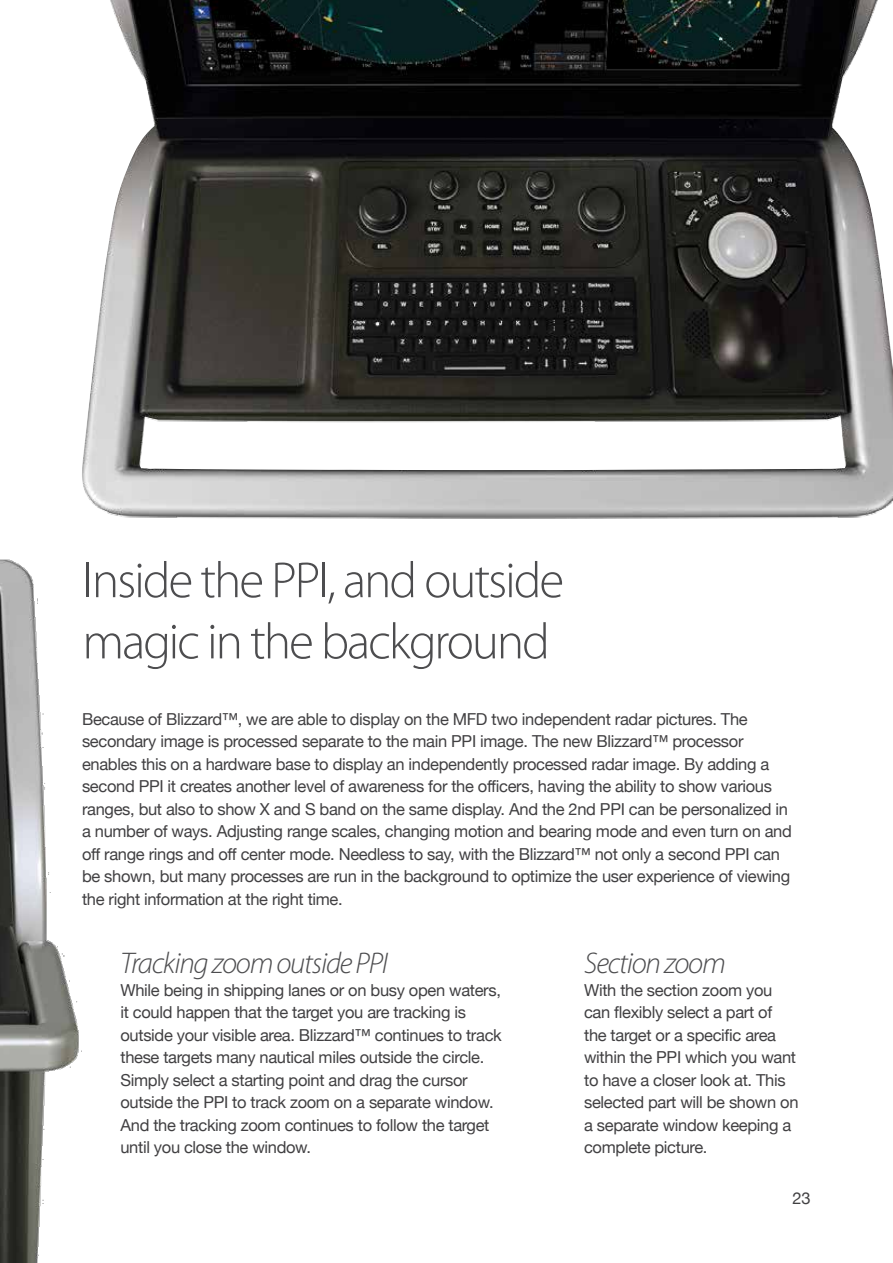
<style>
.page{position:relative;width:893px;height:1263px;background:#fff}
.page>*{position:absolute;margin:0;border:0;box-sizing:border-box;transform-origin:0 0}
.t1{font:300 51px/61.2px "Myriad Pro";letter-spacing:-.04em;color:#4d4d4f}
.t2{font:italic 300 30px "Myriad Pro";letter-spacing:-.04em;color:#4d4d4f}
.t3{font:16.5px/22.5px "Helvetica Neue";letter-spacing:-.02em;color:#414042}
</style>
<div class="page">
<img style="left:0;top:559px;width:82px;height:704px">
<img style="left:82px;top:0;width:811px;height:519px">
<h1 class="t1" style="left:82px;top:549px;width:483px">Inside the PPI, and outside magic in the background</h1>
<p class="t3" style="left:82px;top:709px;width:711px">Because of Blizzard™, we are able to display on the MFD two independent radar pictures. The secondary image is processed separate to the main PPI image. The new Blizzard™ processor enables this on a hardware base to display an independently processed radar image. By adding a second PPI it creates another level of awareness for the officers, having the ability to show various ranges, but also to show X and S band on the same display. And the 2nd PPI can be personalized in a number of ways. Adjusting range scales, changing motion and bearing mode and even turn on and off range rings and off center mode. Needless to say, with the Blizzard™ not only a second PPI can be shown, but many processes are run in the background to optimize the user experience of viewing the right information at the right time.</p>
<h2 class="t2" style="left:120px;top:945px;width:269px">Tracking zoom outside PPI</h2>
<p class="t3" style="left:120px;top:979px;width:383px">While being in shipping lanes or on busy open waters, it could happen that the target you are tracking is outside your visible area. Blizzard™ continues to track these targets many nautical miles outside the circle.<br>Simply select a starting point and drag the cursor outside the PPI to track zoom on a separate window.<br>And the tracking zoom continues to follow the target until you close the window.</p>
<h2 class="t2" style="left:584px;top:945px;width:143px">Section zoom</h2>
<p class="t3" style="left:584px;top:979px;width:216px">With the section zoom you can flexibly select a part of the target or a specific area within the PPI which you want to have a closer look at. This selected part will be shown on a separate window keeping a complete picture.</p>
<p class="t3" style="left:792px;top:1188px;width:20px">23</p>
</div>
